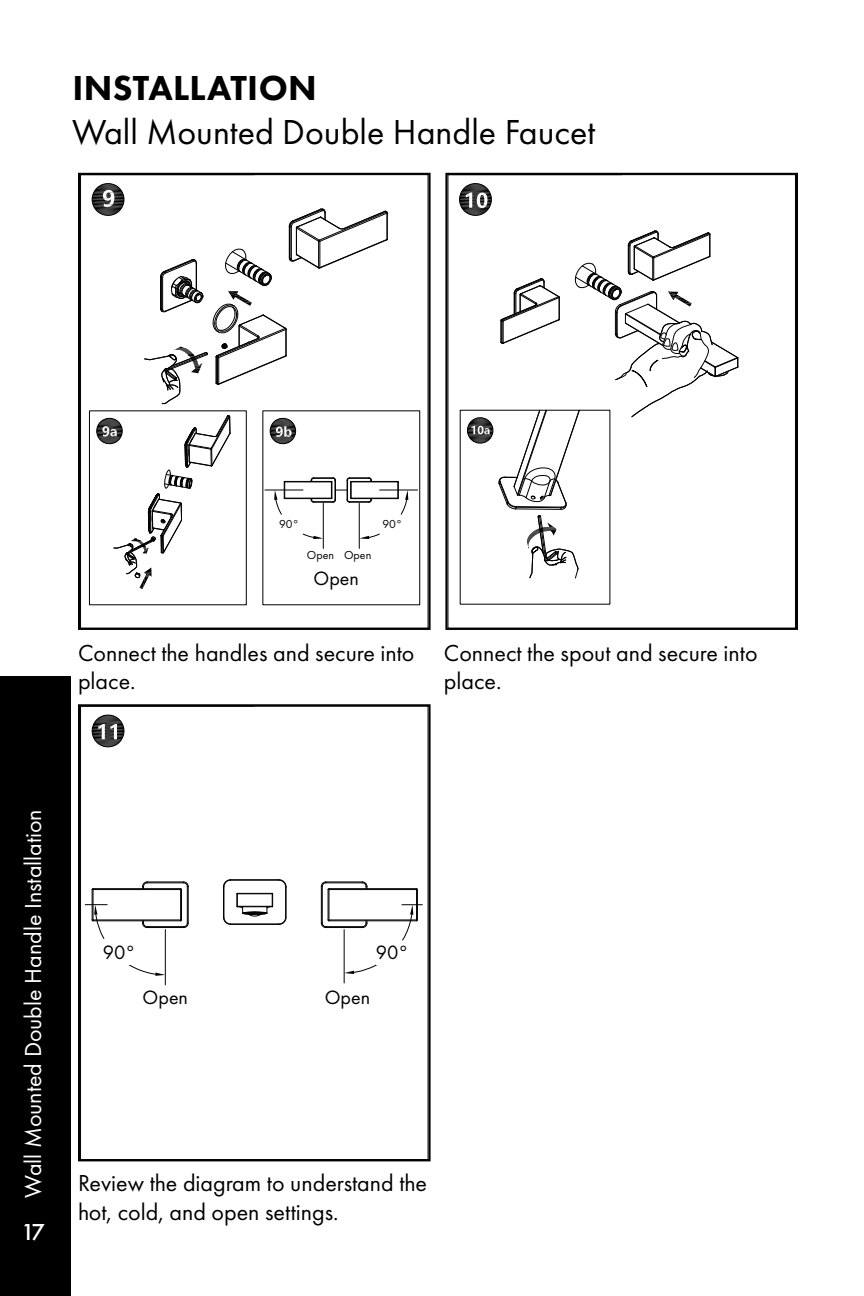
<style>
.page{position:relative;width:864px;height:1296px;background:#fff}
.page>*{position:absolute;margin:0;border:0;box-sizing:border-box;transform-origin:0 0}
.t1{font:36px "Futura PT";color:#000}
.t2{font:800 36px "Futura PT";letter-spacing:.01em;color:#000}
.t3{font:24px/28.8px "Futura PT";color:#000}
.t4{font:24px "Futura PT";color:#fff}
.t5{font:500 24px "Futura PT";color:#fff}
.t6{font:20px "Futura PT";color:#000}
.t7{font:12px "Futura PT";color:#000}
</style>
<div class="page">
<div style="left:0;top:677px;width:70px;height:619px;background:#000"></div>
<svg style="left:92px;top:183px;width:33px;height:33px"></svg>
<div style="left:89px;top:411px;width:158px;height:194px;border:1px solid #000"></div>
<svg style="left:270px;top:417px;width:26px;height:28px"></svg>
<hr style="left:284px;top:498px;width:48px;height:1px;background:#000">
<hr style="left:284px;top:482px;width:48px;height:1px;background:#000">
<hr style="left:285px;top:481px;width:46px;height:1px;background:#000">
<hr style="left:351px;top:498px;width:47px;height:1px;background:#000">
<hr style="left:351px;top:482px;width:47px;height:1px;background:#000">
<hr style="left:351px;top:481px;width:47px;height:1px;background:#000">
<hr style="left:359px;top:503px;width:1px;height:45px;background:#000">
<hr style="left:380px;top:490px;width:38px;height:1px;background:#000">
<svg style="left:359px;top:533px;width:21px;height:6px"></svg>
<svg style="left:398px;top:481px;width:10px;height:34px"></svg>
<svg style="left:311px;top:477px;width:61px;height:26px"></svg>
<hr style="left:265px;top:490px;width:38px;height:1px;background:#000">
<hr style="left:323px;top:503px;width:1px;height:45px;background:#000">
<svg style="left:274px;top:481px;width:11px;height:34px"></svg>
<svg style="left:303px;top:533px;width:20px;height:6px"></svg>
<svg style="left:96px;top:415px;width:135px;height:174px"></svg>
<svg style="left:144px;top:208px;width:244px;height:196px"></svg>
<div style="left:78px;top:173px;width:353px;height:457px;border:2px solid #000"></div>
<svg style="left:459px;top:183px;width:33px;height:33px"></svg>
<svg style="left:467px;top:231px;width:271px;height:348px"></svg>
<div style="left:445px;top:173px;width:353px;height:457px;border:2px solid #000"></div>
<hr style="left:92px;top:890px;width:1px;height:30px;background:#000">
<hr style="left:93px;top:889px;width:1px;height:32px;background:#000">
<hr style="left:180px;top:889px;width:1px;height:32px;background:#000">
<hr style="left:181px;top:890px;width:1px;height:30px;background:#000">
<hr style="left:187px;top:886px;width:1px;height:37px;background:#000">
<hr style="left:188px;top:886px;width:1px;height:37px;background:#000">
<hr style="left:223px;top:887px;width:1px;height:30px;background:#000">
<hr style="left:224px;top:887px;width:1px;height:30px;background:#000">
<hr style="left:147px;top:927px;width:37px;height:1px;background:#000">
<hr style="left:326px;top:927px;width:36px;height:1px;background:#000">
<hr style="left:147px;top:926px;width:37px;height:1px;background:#000">
<hr style="left:326px;top:926px;width:36px;height:1px;background:#000">
<hr style="left:231px;top:924px;width:48px;height:1px;background:#000">
<hr style="left:92px;top:920px;width:90px;height:1px;background:#000">
<hr style="left:328px;top:920px;width:89px;height:1px;background:#000">
<hr style="left:321px;top:886px;width:1px;height:37px;background:#000">
<hr style="left:322px;top:886px;width:1px;height:37px;background:#000">
<hr style="left:92px;top:889px;width:90px;height:1px;background:#000">
<hr style="left:328px;top:889px;width:89px;height:1px;background:#000">
<hr style="left:93px;top:888px;width:88px;height:1px;background:#000">
<hr style="left:329px;top:888px;width:88px;height:1px;background:#000">
<hr style="left:326px;top:883px;width:36px;height:1px;background:#000">
<hr style="left:147px;top:883px;width:37px;height:1px;background:#000">
<hr style="left:326px;top:882px;width:36px;height:1px;background:#000">
<hr style="left:147px;top:882px;width:37px;height:1px;background:#000">
<hr style="left:328px;top:890px;width:1px;height:30px;background:#000">
<hr style="left:329px;top:889px;width:1px;height:32px;background:#000">
<hr style="left:231px;top:880px;width:48px;height:1px;background:#000">
<hr style="left:231px;top:879px;width:48px;height:1px;background:#000">
<hr style="left:416px;top:889px;width:1px;height:32px;background:#000">
<hr style="left:417px;top:890px;width:1px;height:30px;background:#000">
<svg style="left:142px;top:921px;width:6px;height:7px"></svg>
<svg style="left:142px;top:881px;width:6px;height:8px"></svg>
<svg style="left:223px;top:917px;width:8px;height:8px"></svg>
<svg style="left:180px;top:919px;width:9px;height:9px"></svg>
<svg style="left:223px;top:879px;width:8px;height:9px"></svg>
<svg style="left:180px;top:881px;width:9px;height:9px"></svg>
<svg style="left:321px;top:919px;width:9px;height:9px"></svg>
<svg style="left:321px;top:881px;width:9px;height:9px"></svg>
<svg style="left:362px;top:881px;width:6px;height:8px"></svg>
<svg style="left:237px;top:879px;width:50px;height:46px"></svg>
<svg style="left:92px;top:714px;width:33px;height:34px"></svg>
<hr style="left:165px;top:930px;width:1px;height:55px;background:#000">
<svg style="left:85px;top:904px;width:22px;height:35px"></svg>
<svg style="left:128px;top:945px;width:37px;height:31px"></svg>
<hr style="left:344px;top:930px;width:1px;height:53px;background:#000">
<svg style="left:344px;top:904px;width:78px;height:70px"></svg>
<div style="left:78px;top:704px;width:353px;height:457px;border:2px solid #000"></div>
<div style="left:103px;top:944px;width:40px;height:21px;background:#fff"></div>
<div style="left:376px;top:944px;width:40px;height:21px;background:#fff"></div>
<h1 class="t2" style="left:72px;top:66px;width:246px">INSTALLATION</h1>
<h1 class="t1" style="left:72px;top:110px;width:525px">Wall Mounted Double Handle Faucet</h1>
<p class="t7" style="left:279px;top:516px;width:21px">90°</p>
<p class="t7" style="left:382px;top:516px;width:21px">90°</p>
<p class="t7" style="left:307px;top:548px;width:66px">Open Open</p>
<p class="t6" style="left:314px;top:567px;width:47px">Open</p>
<p class="t3" style="left:78px;top:638px;width:338px">Connect the handles and secure into place.</p>
<p class="t3" style="left:444px;top:638px;width:315px">Connect the spout and secure into place.</p>
<p class="t4" style="left:19px;top:1198px;width:390px;rotate:-90deg">Wall Mounted Double Handle Installation</p>
<p class="t5" style="left:21px;top:1217px;width:25px">17</p>
<p class="t6" style="left:103px;top:940px;width:34px">90°</p>
<p class="t6" style="left:376px;top:940px;width:34px">90°</p>
<p class="t6" style="left:143px;top:985px;width:47px">Open</p>
<p class="t6" style="left:325px;top:985px;width:47px">Open</p>
<p class="t3" style="left:78px;top:1168px;width:351px">Review the diagram to understand the hot, cold, and open settings.</p>
</div>
